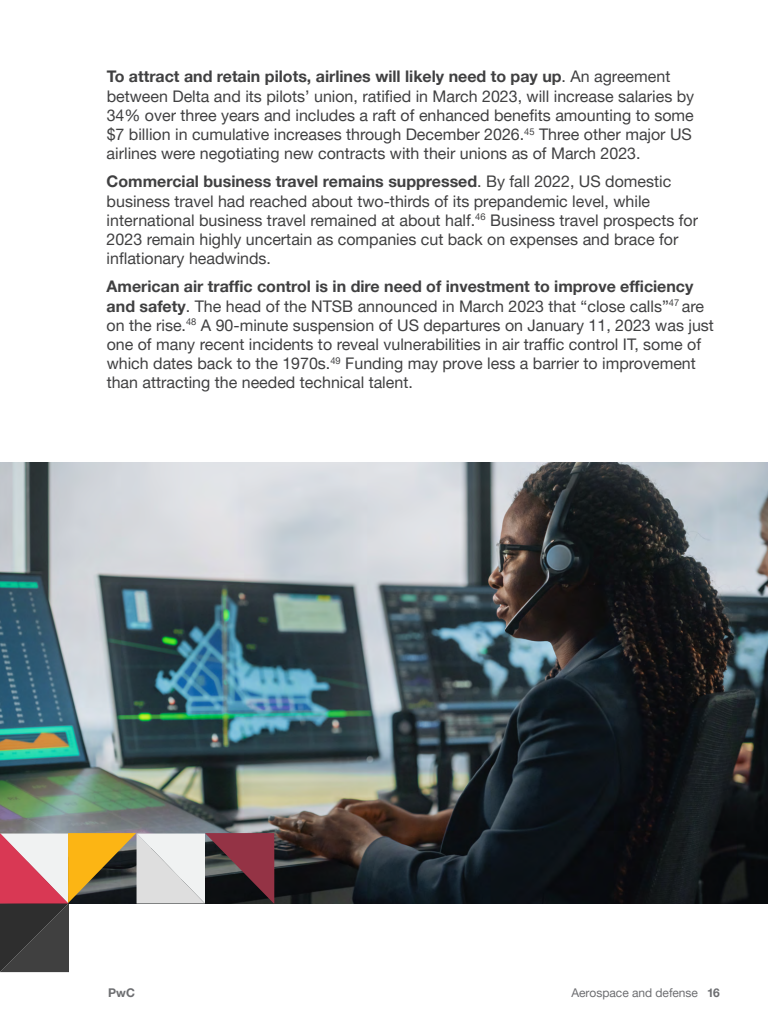
<style>
.page{position:relative;width:768px;height:1024px;background:#fff}
.page>*{position:absolute;margin:0;border:0;box-sizing:border-box;transform-origin:0 0}
.t1{font:16px/19.2px "Helvetica Neue LT Pro";color:#404041}
.t2{font:12px "Helvetica Neue LT Pro";color:#6d6e71}
.t3{font:700 12px "Helvetica Neue LT Pro";color:#6d6e71}
.s1{font-weight:700}
</style>
<div class="page">
<img style="left:0;top:462px;width:768px;height:442px">
<svg style="left:0;top:833px;width:274px;height:139px"></svg>
<p class="t1" style="left:107px;top:67px;width:589px"><span class="s1">To attract and retain pilots, airlines will likely need to pay up</span>. An agreement between Delta and its pilots’ union, ratified in March 2023, will increase salaries by 34% over three years and includes a raft of enhanced benefits amounting to some $7 billion in cumulative increases through December 2026.<sup>45</sup> Three other major US airlines were negotiating new contracts with their unions as of March 2023.</p>
<p class="t1" style="left:107px;top:172px;width:593px"><span class="s1">Commercial business travel remains suppressed</span>. By fall 2022, US domestic business travel had reached about two-thirds of its prepandemic level, while international business travel remained at about half.<sup>46</sup> Business travel prospects for 2023 remain highly uncertain as companies cut back on expenses and brace for inflationary headwinds.</p>
<p class="t1" style="left:107px;top:277px;width:609px"><span class="s1">American air traffic control is in dire need of investment to improve efficiency and safety</span>. The head of the NTSB announced in March 2023 that “close calls”<sup>47</sup> are on the rise.<sup>48</sup> A 90-minute suspension of US departures on January 11, 2023 was just one of many recent incidents to reveal vulnerabilities in air traffic control IT, some of which dates back to the 1970s.<sup>49</sup> Funding may prove less a barrier to improvement than attracting the needed technical talent.</p>
<p class="t3" style="left:108px;top:985px;width:28px">PwC</p>
<p class="t2" style="left:571px;top:985px;width:150px">Aerospace and defense <span class="s1">16</span></p>
</div>
